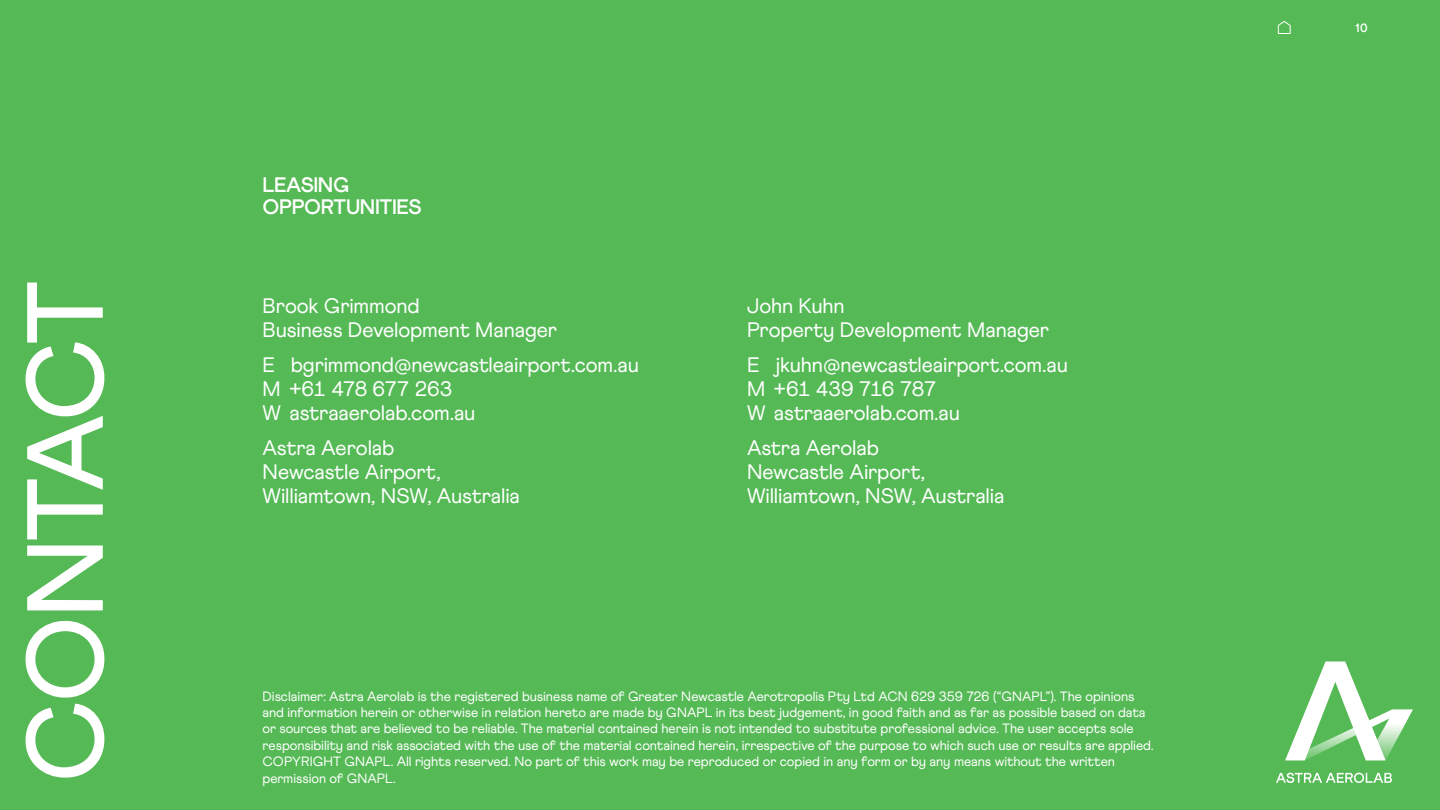
<style>
.page{position:relative;width:1440px;height:810px;background:#55ba56}
.page>*{position:absolute;margin:0;border:0;box-sizing:border-box;transform-origin:0 0}
.t1{font:500 108px "Athletics";letter-spacing:-.05em;color:#fff}
.t2{font:21px/24px "Athletics";letter-spacing:-.005em;color:#fff}
.t3{font:700 21px/22.5px "Athletics";letter-spacing:-.015em;color:#fff}
.t4{font:13.5px/16.5px "Athletics";letter-spacing:-.005em;color:#fff}
.t5{font:700 12px "Athletics";color:#fff}
</style>
<div class="page">
<svg style="left:1285px;top:662px;width:128px;height:98px"></svg>
<svg style="left:1276px;top:773px;width:116px;height:10px"></svg>
<svg style="left:1277px;top:21px;width:14px;height:13px"></svg>
<h1 class="t1" style="left:2px;top:783px;width:504px;rotate:-90deg">CONTACT</h1>
<h2 class="t3" style="left:262px;top:174px;width:160px">LEASING<br>OPPORTUNITIES</h2>
<h2 class="t2" style="left:262px;top:294px;width:296px">Brook Grimmond<br>Business Development Manager</h2>
<h2 class="t2" style="left:262px;top:353px;width:378px">E bgrimmond@newcastleairport.com.au<br>M +61 478 677 263<br>W astraaerolab.com.au</h2>
<h2 class="t2" style="left:262px;top:436px;width:259px">Astra Aerolab<br>Newcastle Airport,<br>Williamtown, NSW, Australia</h2>
<h2 class="t2" style="left:747px;top:294px;width:304px">John Kuhn<br>Property Development Manager</h2>
<h2 class="t2" style="left:747px;top:353px;width:322px">E jkuhn@newcastleairport.com.au<br>M +61 439 716 787<br>W astraaerolab.com.au</h2>
<h2 class="t2" style="left:747px;top:436px;width:259px">Astra Aerolab<br>Newcastle Airport,<br>Williamtown, NSW, Australia</h2>
<p class="t4" style="left:262px;top:688px;width:893px">Disclaimer: Astra Aerolab is the registered business name of Greater Newcastle Aerotropolis Pty Ltd ACN 629 359 726 (“GNAPL”). The opinions and information herein or otherwise in relation hereto are made by GNAPL in its best judgement, in good faith and as far as possible based on data or sources that are believed to be reliable. The material contained herein is not intended to substitute professional advice. The user accepts sole responsibility and risk associated with the use of the material contained herein, irrespective of the purpose to which such use or results are applied.<br>COPYRIGHT GNAPL. All rights reserved. No part of this work may be reproduced or copied in any form or by any means without the written permission of GNAPL.</p>
<p class="t5" style="left:1356px;top:20px;width:13px">10</p>
</div>
